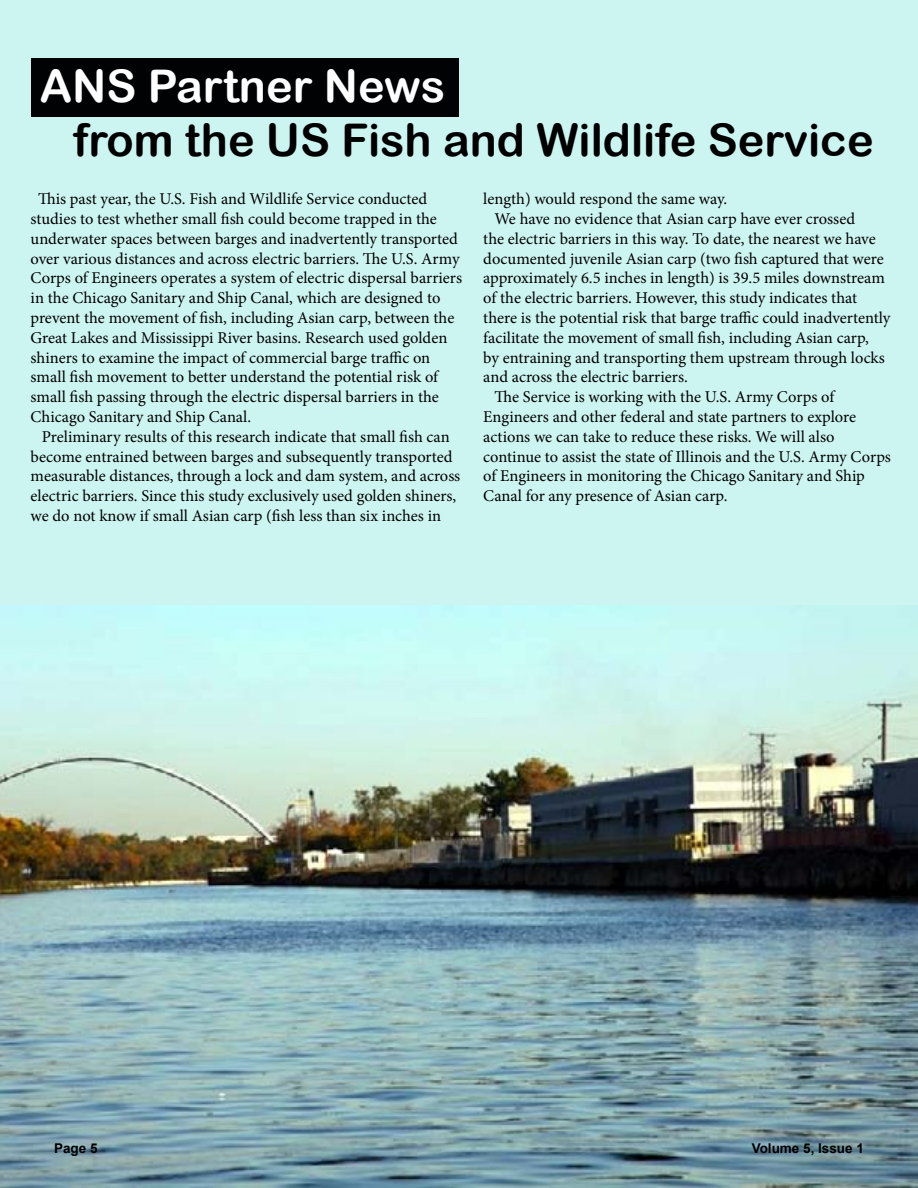
<style>
.page{position:relative;width:918px;height:1188px;background:#ccf4f1}
.page>*{position:absolute;margin:0;border:0;box-sizing:border-box;transform-origin:0 0}
.t1{font:45px "Arial Rounded MT Bold";color:#000}
.t2{font:45px "Arial Rounded MT Bold";color:#fff}
.t3{font:16.5px/19.8px "Minion Pro";color:#000}
.t4{font:700 13.5px "Arial";color:#000}
</style>
<div class="page">
<img style="left:0;top:605px;width:918px;height:583px">
<div style="left:32px;top:58px;width:427px;height:59px;background:#000204"></div>
<h1 class="t2" style="left:40px;top:59px;width:407px">ANS Partner News</h1>
<h1 class="t1" style="left:74px;top:113px;width:802px">from the US Fish and Wildlife Service</h1>
<p class="t3" style="left:31px;top:189px;width:433px;text-indent:7px">This past year, the U.S. Fish and Wildlife Service conducted studies to test whether small fish could become trapped in the underwater spaces between barges and inadvertently transported over various distances and across electric barriers. The U.S. Army Corps of Engineers operates a system of electric dispersal barriers in the Chicago Sanitary and Ship Canal, which are designed to prevent the movement of fish, including Asian carp, between the Great Lakes and Mississippi River basins. Research used golden shiners to examine the impact of commercial barge traffic on small fish movement to better understand the potential risk of small fish passing through the electric dispersal barriers in the Chicago Sanitary and Ship Canal.</p>
<p class="t3" style="left:31px;top:427px;width:431px;text-indent:11px">Preliminary results of this research indicate that small fish can become entrained between barges and subsequently transported measurable distances, through a lock and dam system, and across electric barriers. Since this study exclusively used golden shiners, we do not know if small Asian carp (fish less than six inches in</p>
<p class="t3" style="left:483px;top:189px;width:245px">length) would respond the same way.</p>
<p class="t3" style="left:495px;top:209px;width:362px">We have no evidence that Asian carp have ever crossed</p>
<p class="t3" style="left:483px;top:229px;width:394px">the electric barriers in this way. To date, the nearest we have</p>
<p class="t3" style="left:483px;top:249px;width:402px">documented juvenile Asian carp (two fish captured that were</p>
<p class="t3" style="left:483px;top:268px;width:403px">approximately 6.5 inches in length) is 39.5 miles downstream</p>
<p class="t3" style="left:483px;top:288px;width:375px">of the electric barriers. However, this study indicates that</p>
<p class="t3" style="left:483px;top:308px;width:409px">there is the potential risk that barge traffic could inadvertently</p>
<p class="t3" style="left:483px;top:328px;width:387px">facilitate the movement of small fish, including Asian carp,</p>
<p class="t3" style="left:483px;top:348px;width:403px">by entraining and transporting them upstream through locks</p>
<p class="t3" style="left:483px;top:367px;width:206px">and across the electric barriers.</p>
<p class="t3" style="left:495px;top:387px;width:341px">The Service is working with the U.S. Army Corps of</p>
<p class="t3" style="left:483px;top:407px;width:374px">Engineers and other federal and state partners to explore</p>
<p class="t3" style="left:483px;top:427px;width:353px">actions we can take to reduce these risks. We will also</p>
<p class="t3" style="left:483px;top:447px;width:409px">continue to assist the state of Illinois and the U.S. Army Corps</p>
<p class="t3" style="left:483px;top:466px;width:383px">of Engineers in monitoring the Chicago Sanitary and Ship</p>
<p class="t3" style="left:483px;top:486px;width:246px">Canal for any presence of Asian carp.</p>
<p class="t4" style="left:54px;top:1139px;width:45px">Page 5</p>
<p class="t4" style="left:752px;top:1139px;width:114px">Volume 5, Issue 1</p>
</div>
